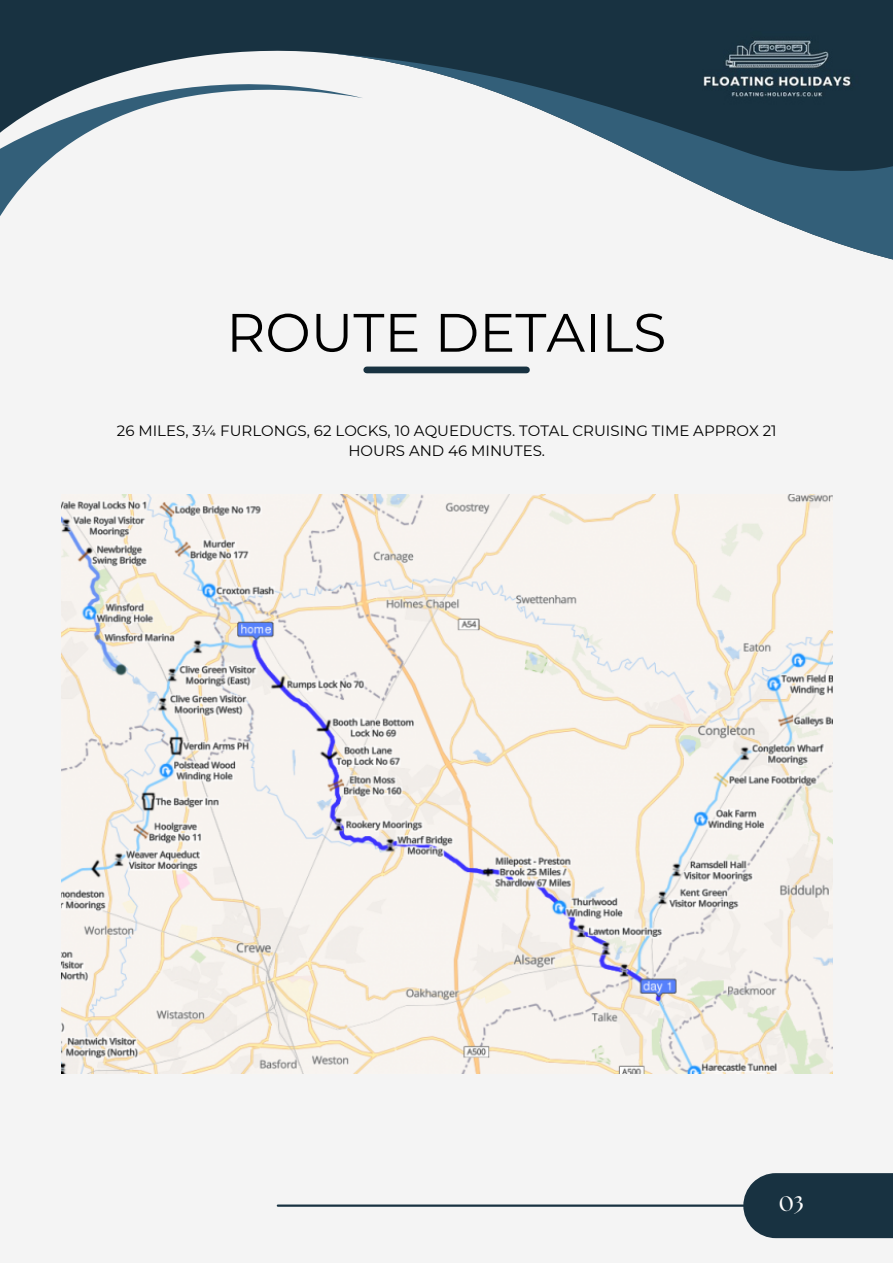
<style>
.page{position:relative;width:893px;height:1264px;background:#fff}
.page>*{position:absolute;margin:0;border:0;box-sizing:border-box;transform-origin:0 0}
.t1{font:54px "Montserrat";color:#000}
.t2{font:700 21px "The Seasons";color:#fff}
.t3{font:15px/20.2px "Montserrat";color:#000;text-align:center}
</style>
<div class="page">
<div style="left:0;top:0;width:892px;height:1262px;background:#f4f4f4"></div>
<div style="left:0;top:0;width:892px;height:53px;background:#183241"></div>
<svg style="left:0;top:41px;width:363px;height:175px"></svg>
<svg style="left:323px;top:53px;width:569px;height:207px"></svg>
<div style="left:743px;top:1173px;width:149px;height:65px;background:#183241"></div>
<div style="left:367px;top:366px;width:159px;height:7px;background:#183241"></div>
<hr style="left:278px;top:1204px;width:479px;height:2px;background:#183241">
<img style="left:676px;top:22px;width:202px;height:94px">
<img style="left:61px;top:494px;width:771px;height:579px">
<h1 class="t1" style="left:226px;top:299px;width:441px">ROUTE DETAILS</h1>
<p class="t3" style="left:117px;top:420px;width:661px">26 MILES, 3¼ FURLONGS, 62 LOCKS, 10 AQUEDUCTS. TOTAL CRUISING TIME APPROX 21<br>HOURS AND 46 MINUTES.</p>
<h2 class="t2" style="left:779px;top:1194px;width:26px">03</h2>
</div>
